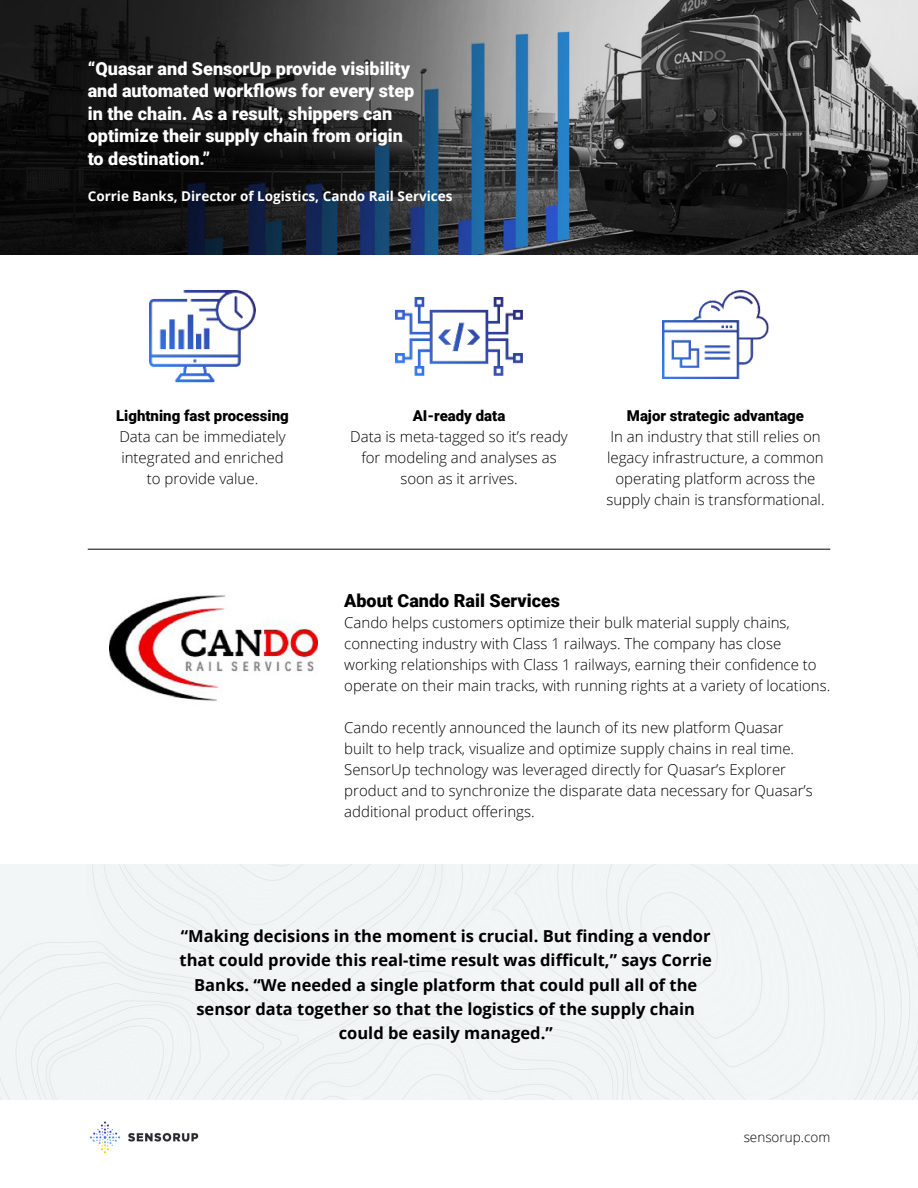
<style>
.page{position:relative;width:918px;height:1188px;background:#fff}
.page>*{position:absolute;margin:0;border:0;box-sizing:border-box;transform-origin:0 0}
.t1{font:900 18px/22.5px "Roboto";color:#fff}
.t2{font:900 18px "Roboto";color:#000}
.t3{font:700 16.5px/24px "Open Sans";color:#000;text-align:center}
.t4{font:300 15px/21px "Open Sans";color:#000;text-align:center}
.t5{font:900 15px "Roboto";color:#000}
.t6{font:700 13.5px "Open Sans";color:#fff}
.t7{font:300 13.5px "Open Sans";color:#000}
</style>
<div class="page">
<img style="left:89px;top:1121px;width:110px;height:33px">
<div style="left:0;top:864px;width:918px;height:236px;background:#f1f5f6"></div>
<img style="left:0;top:0;width:918px;height:255px">
<img style="left:149px;top:291px;width:107px;height:91px">
<img style="left:396px;top:298px;width:126px;height:78px">
<img style="left:662px;top:291px;width:107px;height:88px">
<img style="left:109px;top:595px;width:208px;height:106px">
<hr style="left:88px;top:549px;width:742px;height:1px;background:#000">
<p class="t1" style="left:88px;top:57px;width:328px">“Quasar and SensorUp provide visibility and automated workflows for every step in the chain. As a result, shippers can optimize their supply chain from origin to destination.”</p>
<p class="t6" style="left:88px;top:187px;width:366px">Corrie Banks, Director of Logistics, Cando Rail Services</p>
<p class="t5" style="left:116px;top:405px;width:174px">Lightning fast processing</p>
<p class="t4" style="left:119px;top:425px;width:168px">Data can be immediately integrated and enriched to provide value.</p>
<p class="t5" style="left:413px;top:405px;width:94px">AI-ready data</p>
<p class="t4" style="left:350px;top:425px;width:219px">Data is meta-tagged so it’s ready for modeling and analyses as soon as it arrives.</p>
<p class="t5" style="left:627px;top:405px;width:179px">Major strategic advantage</p>
<p class="t4" style="left:606px;top:425px;width:220px">In an industry that still relies on legacy infrastructure, a common operating platform across the supply chain is transformational.</p>
<p class="t2" style="left:344px;top:588px;width:217px">About Cando Rail Services</p>
<p class="t4" style="left:344px;top:612px;width:488px;text-align:left">Cando helps customers optimize their bulk material supply chains, connecting industry with Class 1 railways. The company has close working relationships with Class 1 railways, earning their confidence to operate on their main tracks, with running rights at a variety of locations.</p>
<p class="t4" style="left:344px;top:717px;width:470px;text-align:left">Cando recently announced the launch of its new platform Quasar built to help track, visualize and optimize supply chains in real time.<br>SensorUp technology was leveraged directly for Quasar’s Explorer product and to synchronize the disparate data necessary for Quasar’s additional product offerings.</p>
<p class="t3" style="left:180px;top:924px;width:534px">“Making decisions in the moment is crucial. But finding a vendor that could provide this real-time result was difficult,” says Corrie Banks. “We needed a single platform that could pull all of the sensor data together so that the logistics of the supply chain could be easily managed.”</p>
<p class="t7" style="left:744px;top:1128px;width:88px">sensorup.com</p>
</div>
